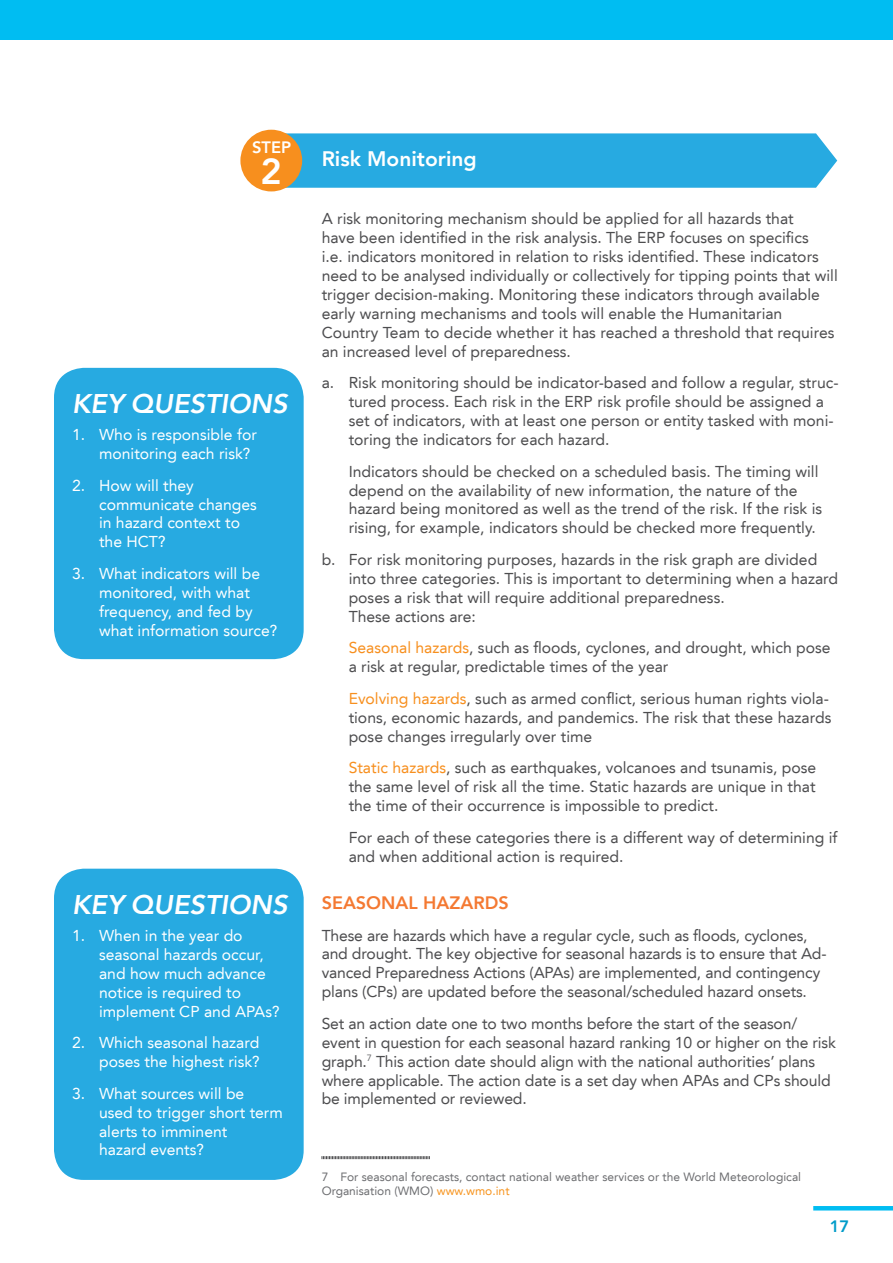
<style>
.page{position:relative;width:893px;height:1263px;background:#fff}
.page>*{position:absolute;margin:0;border:0;box-sizing:border-box;transform-origin:0 0}
.t1{font:800 36px "Avenir LT";color:#fff}
.t2{font:italic 800 27px "Avenir LT";color:#fff}
.t3{font:800 21px "Avenir LT";color:#fff}
.t4{font:800 18px "Avenir LT";color:#f47932}
.t5{font:800 16.5px "Avenir LT";color:#fff}
.t6{font:800 16.5px "Avenir LT";color:#009cc9}
.t7{font:15.75px/18.9px "Avenir LT";color:#4d4d4f}
.t8{font:15.75px/18.9px "Avenir LT";color:#fff}
.t9{font:12px/14.4px "Avenir LT";color:#6d6e71}
.s1{color:#f78f1e}
.s2{color:#f7941e}
</style>
<div class="page">
<div style="left:0;top:0;width:893px;height:40px;background:#00bdf2"></div>
<hr style="left:813px;top:1206px;width:80px;height:4px;background:#00bdf2">
<div style="left:285px;top:133px;width:552px;height:55px;background:#27aae1"></div>
<div style="left:240px;top:130px;width:62px;height:61px;background:#f78f1e;border-radius:50%"></div>
<svg style="left:322px;top:1156px;width:108px;height:3px"></svg>
<div style="left:54px;top:368px;width:250px;height:291px;background:#27aae1;border-radius:30px"></div>
<div style="left:54px;top:869px;width:250px;height:311px;background:#27aae1;border-radius:30px"></div>
<p class="t5" style="left:252px;top:138px;width:41px">STEP</p>
<h1 class="t1" style="left:261px;top:150px;width:23px">2</h1>
<h2 class="t2" style="left:72px;top:387px;width:217px">KEY QUESTIONS</h2>
<p class="t8" style="left:99px;top:425px;width:159px;text-indent:-27px">1. Who is responsible for monitoring each risk?</p>
<p class="t8" style="left:99px;top:476px;width:159px;text-indent:-27px">2. How will they communicate changes in hazard context to the HCT</p>
<p class="t8" style="left:158px;top:533px;width:9px">?</p>
<p class="t8" style="left:99px;top:564px;width:180px;text-indent:-27px">3. What indicators will be monitored, with what frequency, and fed by what information source?</p>
<h2 class="t2" style="left:72px;top:888px;width:217px">KEY QUESTIONS</h2>
<p class="t8" style="left:99px;top:926px;width:182px;text-indent:-27px">1. When in the year do seasonal hazards occur, and how much advance notice is required to implement CP and APAs?</p>
<p class="t8" style="left:72px;top:1033px;width:189px;text-align:right">2. Which seasonal hazard poses the highest risk?</p>
<p class="t8" style="left:99px;top:1084px;width:185px;text-indent:-27px">3. What sources will be<br>used to trigger short term alerts to imminent<br>hazard events?</p>
<h3 class="t3" style="left:322px;top:146px;width:157px">RISK MONITORING</h3>
<p class="t7" style="left:322px;top:209px;width:518px">A risk monitoring mechanism should be applied for all hazards that<br>have been identified in the risk analysis. The E RP focuses on specifics<br>i.e. indicators monitored in relation to risks identified. These indicators need to be analysed individually or collectively for tipping points that will trigger decision-making. Monitoring these indicators through available early warning mechanisms and tools will enable the H umanitarian Country Team to decide whether it has reached a threshold that requires an increased level of preparedness.</p>
<p class="t7" style="left:349px;top:373px;width:491px;text-indent:-27px">a. Risk monitoring should be indicator-based and follow a regular, struc&shy;tured process. Each risk in the E RP risk profile should be assigned a set of indicators, with at least one person or entity tasked with moni&shy;toring the indicators for each hazard.</p>
<p class="t7" style="left:349px;top:462px;width:475px">Indicators should be checked on a scheduled basis. The timing will depend on the availability of new information, the nature of the hazard being monitored as well as the trend of the risk. If the risk is rising, for example, indicators should be checked more frequently.</p>
<p class="t7" style="left:349px;top:550px;width:491px;text-indent:-27px">b. For risk monitoring purposes, hazards in the risk graph are divided into three categories. This is important to determining when a hazard poses a risk that will require additional preparedness.<br>These actions are:</p>
<p class="t7" style="left:349px;top:638px;width:483px"><span class="s1">Seasonal hazards</span>, such as floods, cyclones, and drought, which pose a risk at regular, predictable times of the year</p>
<p class="t7" style="left:349px;top:689px;width:484px"><span class="s1">Evolving hazards</span>, such as armed conflict, serious human rights viola&shy;tions, economic hazards, and pandemics. The risk that these hazards pose changes irregularly over time</p>
<p class="t7" style="left:349px;top:758px;width:469px;text-align:justify"><span class="s1">Static hazards</span>, such as earthquakes, volcanoes and tsunamis, pose the same level of risk all the time. Static hazards are unique in that the time of their occurrence is impossible to predict.</p>
<p class="t7" style="left:349px;top:828px;width:490px">For each of these categories there is a different way of determining if and when additional action is required.</p>
<p class="t4" style="left:322px;top:892px;width:24px">SEASONAL</p>
<p class="t4" style="left:423px;top:892px;width:27px">HAZARDS</p>
<p class="t7" style="left:322px;top:926px;width:506px">These are hazards which have a regular cycle, such as floods, cyclones, and drought. The key objective for seasonal hazards is to ensure that Ad&shy;vanced Preparedness Actions (APAs) are implemented, and contingency plans (CPs) are updated before the seasonal/scheduled hazard onsets.</p>
<p class="t7" style="left:322px;top:1014px;width:516px">Set an action date one to two months before the start of the season/ event in question for each seasonal hazard ranking 10 or higher on the risk graph.<sup>7</sup> This action date should align with the national authorities’ plans where applicable. The action date is a set day when APAs and CPs should be implemented or reviewed.</p>
<p class="t9" style="left:322px;top:1169px;width:481px">7 For seasonal forecasts, contact national weather services or the World Meteorological<br>Organisation (WMO) <span class="s2">www.wmo.int</span></p>
<p class="t6" style="left:830px;top:1217px;width:21px">17</p>
</div>
